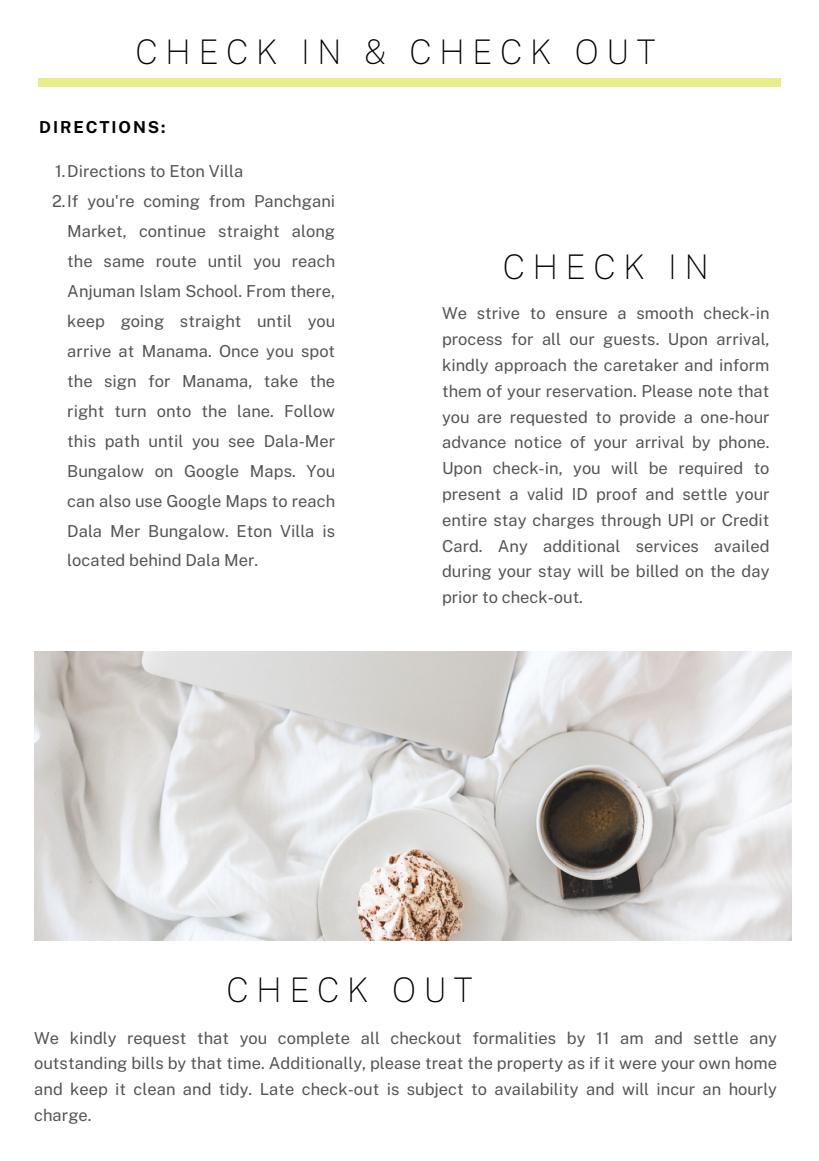
<style>
.page{position:relative;width:819px;height:1161px;background:#fff}
.page>*{position:absolute;margin:0;border:0;box-sizing:border-box;transform-origin:0 0}
.t1{font:100 33.95px "Public Sans";letter-spacing:.215em;color:#000}
.t2{font:16.45px/25.9px "Public Sans";color:#545454;text-align:justify}
.t3{font:700 16.45px "Public Sans";letter-spacing:.115em;color:#000}
</style>
<div class="page">
<img style="left:34px;top:651px;width:758px;height:289px">
<div style="left:38px;top:78px;width:743px;height:9px;background:#e8ed8b"></div>
<p class="t1" style="left:136px;top:32px;width:522px">CHECK IN &amp; CHECK OUT</p>
<p class="t3" style="left:39px;top:117px;width:128px">DIRECTIONS:</p>
<p class="t2" style="left:55px;top:158px;width:190px">1.Directions to Eton Villa</p>
<h3 class="t2" style="left:67px;top:186px;width:269px;line-height:29.8px;text-indent:-15px">2.If you're coming from Panchgani Market, continue straight along the same route until you reach Anjuman Islam School. From there, keep going straight until you arrive at Manama. Once you spot the sign for Manama, take the right turn onto the lane. Follow this path until you see Dala-Mer Bungalow on Google Maps. You can also use Google Maps to reach Dala Mer Bungalow. Eton Villa is located behind Dala Mer.</h3>
<h3 class="t1" style="left:503px;top:247px;width:208px">CHECK IN</h3>
<p class="t2" style="left:442px;top:300px;width:329px">We strive to ensure a smooth check-in process for all our guests. Upon arrival, kindly approach the caretaker and inform them of your reservation. Please note that you are requested to provide a one-hour advance notice of your arrival by phone.<br>Upon check-in, you will be required to present a valid ID proof and settle your entire stay charges through UPI or Credit Card. Any additional services availed during your stay will be billed on the day prior to check-out.</p>
<h1 class="t1" style="left:227px;top:969px;width:248px">CHECK OUT</h1>
<h3 class="t2" style="left:34px;top:1024px;width:744px">We kindly request that you complete all checkout formalities by 11 am and settle any outstanding bills by that time. Additionally, please treat the property as if it were your own home and keep it clean and tidy. Late check-out is subject to availability and will incur an hourly charge.</h3>
</div>
